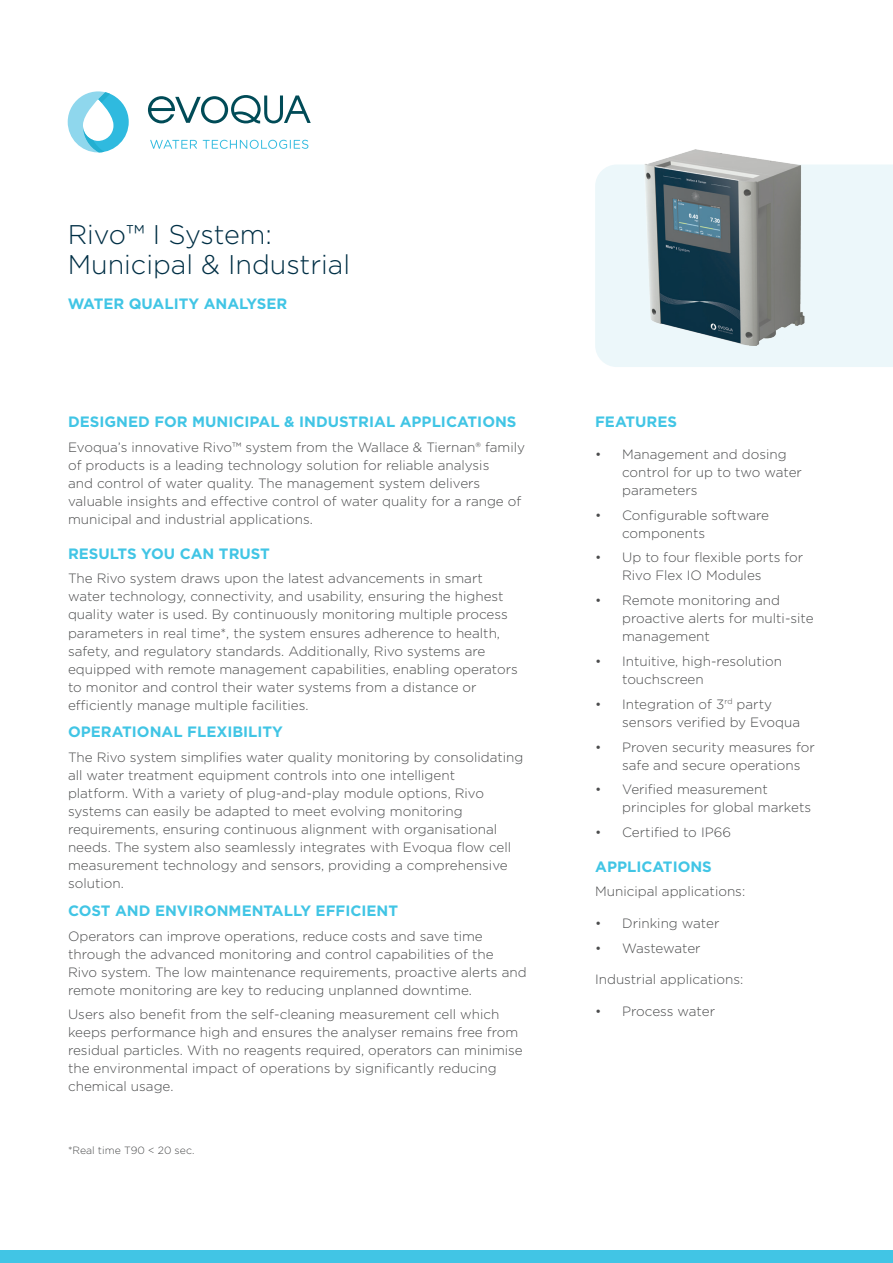
<style>
.page{position:relative;width:893px;height:1263px;background:#fff}
.page>*{position:absolute;margin:0;border:0;box-sizing:border-box;transform-origin:0 0}
.Headline{font:300 27px/30px "Gotham";color:#002f45}
.Subhead{font:700 15px "Gotham";color:#41c5e5}
.Body_text{font:700 15px "Gotham";color:#41c5e5}
.Body_text-2{font:300 13.5px/18px "Gotham";color:#4b4c4d}
.Body_text__Last{font:300 13.5px/18px "Gotham";color:#4b4c4d}
.Body_text__Last-2{font:300 10.5px "Gotham";color:#4b4c4d}
</style>
<div class="page">
<svg style="left:148px;top:95px;width:163px;height:28px"></svg>
<svg style="left:150px;top:140px;width:47px;height:9px"></svg>
<svg style="left:203px;top:140px;width:105px;height:9px"></svg>
<svg style="left:68px;top:91px;width:61px;height:61px"></svg>
<div style="left:0;top:1250px;width:893px;height:13px;background:#41c5e5"></div>
<div style="left:595px;top:164px;width:298px;height:203px;background:#ecf7fa"></div>
<img style="left:645px;top:149px;width:160px;height:197px">
<p class="Headline" style="left:68px;top:219px;width:284px">Rivo™ I System:<br>Municipal &amp; Industrial</p>
<p class="Subhead" style="left:68px;top:294px;width:221px">WATER QUALITY ANALYSER</p>
<p class="Subhead" style="left:68px;top:412px;width:450px">DESIGNED FOR MUNICIPAL &amp; INDUSTRIAL APPLICATIONS</p>
<p class="Body_text__Last" style="left:68px;top:438px;width:459px">Evoqua’s innovative Rivo™ system from the Wallace &amp; Tiernan® family of products is a leading technology solution for reliable analysis<br>and control of water quality. The management system delivers valuable insights and effective control of water quality for a range of municipal and industrial applications.</p>
<p class="Subhead" style="left:68px;top:543px;width:203px">RESULTS YOU CAN TRUST</p>
<p class="Body_text-2" style="left:68px;top:569px;width:451px">The Rivo system draws upon the latest advancements in smart water technology, connectivity, and usability, ensuring the highest quality water is used. By continuously monitoring multiple process parameters in real time*, the system ensures adherence to health, safety, and regulatory standards. Additionally, Rivo systems are equipped with remote management capabilities, enabling operators to monitor and control their water systems from a distance or efficiently manage multiple facilities.</p>
<p class="Body_text" style="left:68px;top:722px;width:217px">OPERATIONAL FLEXIBILITY</p>
<p class="Body_text-2" style="left:68px;top:748px;width:457px">The Rivo system simplifies water quality monitoring by consolidating all water treatment equipment controls into one intelligent<br>platform. With a variety of plug-and-play module options, Rivo systems can easily be adapted to meet evolving monitoring requirements, ensuring continuous alignment with organisational needs. The system also seamlessly integrates with Evoqua flow cell measurement technology and sensors, providing a comprehensive solution.</p>
<p class="Subhead" style="left:68px;top:900px;width:332px">COST AND ENVIRONMENTALLY EFFICIENT</p>
<p class="Body_text-2" style="left:68px;top:926px;width:460px">Operators can improve operations, reduce costs and save time through the advanced monitoring and control capabilities of the<br>Rivo system. The low maintenance requirements, proactive alerts and remote monitoring are key to reducing unplanned downtime.</p>
<p class="Body_text__Last" style="left:68px;top:1005px;width:456px">Users also benefit from the self-cleaning measurement cell which keeps performance high and ensures the analyser remains free from residual particles. With no reagents required, operators can minimise the environmental impact of operations by significantly reducing chemical usage.</p>
<p class="Body_text__Last-2" style="left:68px;top:1144px;width:128px">*Real time T90 &lt; 20 sec.</p>
<p class="Subhead" style="left:595px;top:412px;width:83px">FEATURES</p>
<p class="Body_text-2" style="left:622px;top:445px;width:181px;text-indent:-27px">• Management and dosing control for up to two water parameters</p>
<p class="Body_text-2" style="left:622px;top:506px;width:148px;text-indent:-27px">• Configurable software components</p>
<p class="Body_text-2" style="left:622px;top:548px;width:183px;text-indent:-27px">• Up to four flexible ports for<br>Rivo Flex IO Modules</p>
<p class="Body_text-2" style="left:622px;top:591px;width:193px;text-indent:-27px">• Remote monitoring and proactive alerts for multi-site management</p>
<p class="Body_text-2" style="left:622px;top:652px;width:162px;text-indent:-27px">• Intuitive, high-resolution touchscreen</p>
<p class="Body_text-2" style="left:622px;top:695px;width:180px;text-indent:-27px">• Integration of 3<sup>rd</sup> party sensors verified by Evoqua</p>
<p class="Body_text-2" style="left:622px;top:737px;width:194px;text-indent:-27px">• Proven security measures for safe and secure operations</p>
<p class="Body_text-2" style="left:622px;top:780px;width:190px;text-indent:-27px">• Verified measurement principles for global markets</p>
<p class="Body_text-2" style="left:595px;top:823px;width:137px">• Certified to IP66</p>
<p class="Subhead" style="left:595px;top:856px;width:118px">APPLICATIONS</p>
<p class="Body_text-2" style="left:595px;top:882px;width:152px">Municipal applications:</p>
<p class="Body_text-2" style="left:595px;top:914px;width:126px">• Drinking water</p>
<p class="Body_text-2" style="left:595px;top:938px;width:107px">• Wastewater</p>
<p class="Body_text-2" style="left:595px;top:970px;width:150px">Industrial applications:</p>
<p class="Body_text-2" style="left:595px;top:1001px;width:121px">• Process water</p>
</div>
